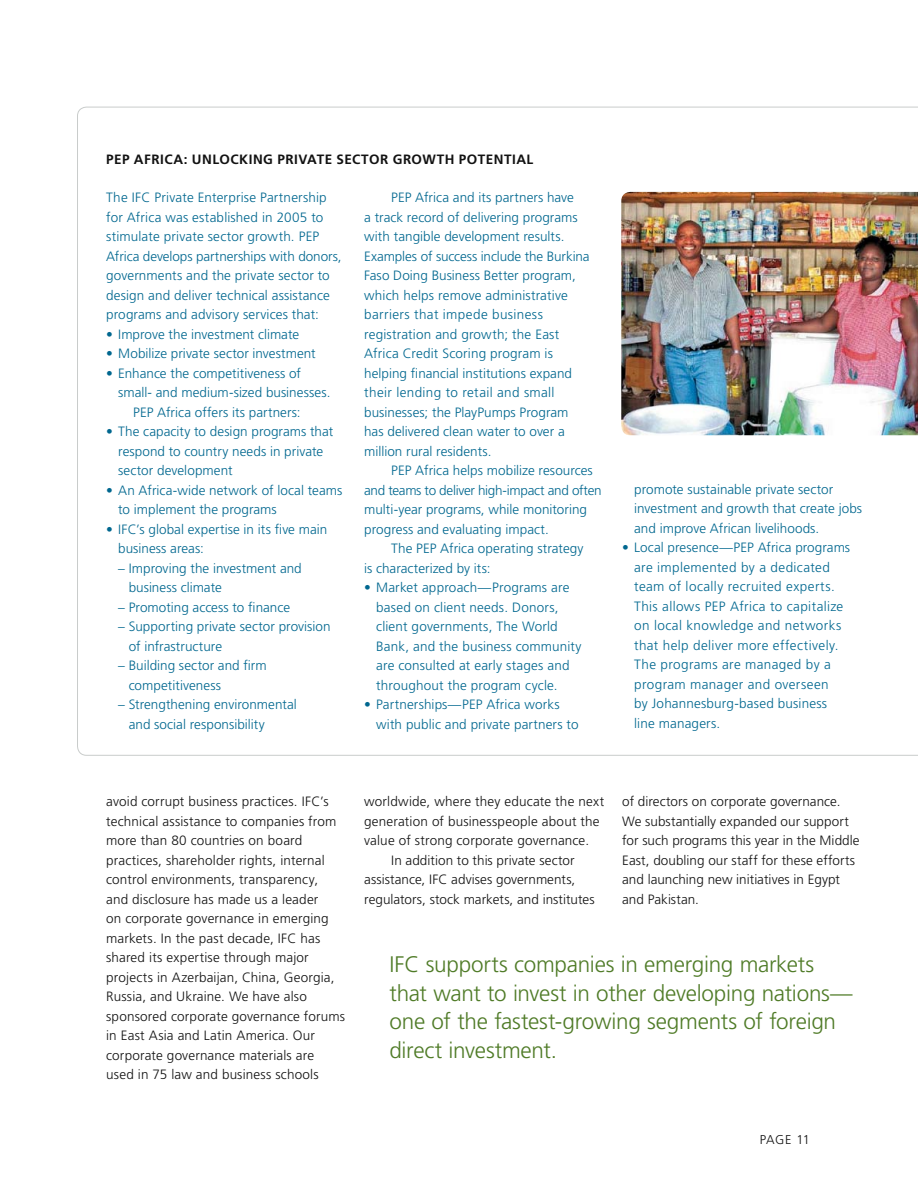
<style>
.page{position:relative;width:918px;height:1188px;background:#fff}
.page>*{position:absolute;margin:0;border:0;box-sizing:border-box;transform-origin:0 0}
.t1{font:300 22.5px/28.5px "Frutiger";letter-spacing:-.01em;color:#4f7b27}
.t2{font:300 13.5px/19.5px "Frutiger";letter-spacing:.005em;color:#00678f}
.t3{font:300 13.5px/19.5px "Frutiger";letter-spacing:.01em;color:#121212}
.t4{font:300 13.5px/19.5px "Frutiger";letter-spacing:.025em;color:#00678f}
.t5{font:700 13.5px "Frutiger";letter-spacing:.035em;color:#121212}
.t6{font:300 12.75px "Frutiger";color:#121212}
</style>
<div class="page">
<svg style="left:77px;top:107px;width:841px;height:649px"></svg>
<img style="left:621px;top:192px;width:297px;height:243px">
<p class="t5" style="left:106px;top:152px;width:429px">PEP AFRICA: UNLOCKI NG PRIVATE SECTOR GROWTH POTENTIAL</p>
<p class="t2" style="left:106px;top:188px;width:237px">The I FC Private Enterprise Partnership for Africa was established in 2005 to stimulate private sector growth. PEP Africa develops partnerships with donors, governments and the private sector to design and deliver technical assistance programs and advisory services that:</p>
<p class="t2" style="left:106px;top:325px;width:195px">• I mprove the investment climate</p>
<p class="t2" style="left:106px;top:344px;width:211px">• M obilize private sector investment</p>
<p class="t2" style="left:106px;top:364px;width:196px">• Enhance the competitiveness of</p>
<p class="t2" style="left:118px;top:383px;width:214px">small- and medium-sized businesses.</p>
<p class="t2" style="left:133px;top:403px;width:8px">PEP</p>
<p class="t2" style="left:157px;top:403px;width:145px">Africa offers its partners:</p>
<p class="t2" style="left:118px;top:422px;width:217px;text-indent:-12px">• The capacity to design programs that respond to country needs in private sector development</p>
<p class="t2" style="left:118px;top:481px;width:226px;text-indent:-12px">• An Africa-wide network of local teams to implement the programs</p>
<p class="t2" style="left:118px;top:520px;width:211px;text-indent:-12px">• I FC’s global expertise in its five main business areas:</p>
<p class="t2" style="left:129px;top:559px;width:175px;text-indent:-11px">– I mproving the investment and business climate</p>
<p class="t2" style="left:118px;top:598px;width:173px">– Promoting access to finance</p>
<p class="t2" style="left:129px;top:617px;width:203px;text-indent:-11px">– Supporting private sector provision of infrastructure</p>
<p class="t2" style="left:129px;top:656px;width:140px;text-indent:-11px">– Building sector and firm competitiveness</p>
<p class="t2" style="left:129px;top:695px;width:170px;text-indent:-11px">– Strengthening environmental and social responsibility</p>
<p class="t2" style="left:364px;top:188px;width:227px;text-indent:51px">Africa and its partners have<br>a track record of delivering programs with tangible development results.<br>Examples of success include the Burkina<br>Faso Doing Business Better program, which helps remove administrative barriers that impede business registration and growth; the East<br>Africa Credit Scoring program is helping financial institutions expand their lending to retail and small businesses; the PlayPumps Program has delivered clean water to over a million rural residents.<br>PEP</p>
<p class="t2" style="left:364px;top:188px;width:13px">PEP</p>
<p class="t2" style="left:364px;top:461px;width:239px;text-indent:51px">Africa helps mobilize resources and teams to deliver high-impact and often multi-year programs, while monitoring progress and evaluating impact.<br>T</p>
<p class="t2" style="left:364px;top:539px;width:221px;text-indent:76px">Africa operating strategy is characterized by its:</p>
<p class="t2" style="left:376px;top:578px;width:207px;text-indent:-12px">• Market approach—Programs are based on client needs. Donors, client governments, The World<br>Bank, and the business community are consulted at early stages and throughout the program cycle.</p>
<p class="t2" style="left:364px;top:695px;width:106px">• Partnerships—PEP</p>
<p class="t2" style="left:398px;top:539px;width:26px">he PEP</p>
<p class="t2" style="left:376px;top:695px;width:204px;text-indent:110px">Africa works with public and private partners to</p>
<p class="t2" style="left:634px;top:479px;width:230px">promote sustainable private sector investment and growth that create jobs and improve African livelihoods.</p>
<p class="t2" style="left:622px;top:538px;width:119px">• Local presence--—PEP</p>
<p class="t4" style="left:634px;top:538px;width:217px;text-indent:123px">Africa programs are implemented by a dedicated team of locally recruited experts.<br>This allows PEP</p>
<p class="t4" style="left:634px;top:596px;width:211px;text-indent:96px">Africa to capitalize on local knowledge and networks that help deliver more effectively.<br>The programs are managed by a program manager and overseen by Johannesburg-based business line managers.</p>
<p class="t3" style="left:622px;top:792px;width:239px">of directors on corporate governance.<br>We substantially expanded our support for such programs this year in the M iddle East, doubling our staff for these efforts and launching new initiatives in Egypt and Pakistan.</p>
<p class="t3" style="left:106px;top:792px;width:240px">avoid corrupt business practices. I FC’s technical assistance to companies from more than 80 countries on board practices, shareholder rights, internal control environments, transparency,<br>and disclosure has made us a leader<br>on corporate governance in emerging markets. I n the past decade, I FC has shared its expertise through major projects in Azerbaijan, China, Georgia, Russia, and U kraine. We have also sponsored corporate governance forums in East Asia and Latin America. Our corporate governance materials are used in 75 law and business schools</p>
<p class="t3" style="left:364px;top:792px;width:241px">worldwide, where they educate the next</p>
<p class="t3" style="left:364px;top:811px;width:237px">generation of businesspeople about the</p>
<p class="t3" style="left:364px;top:831px;width:226px">value of strong corporate governance.</p>
<p class="t3" style="left:391px;top:850px;width:185px">I n addition to this private sector</p>
<p class="t3" style="left:364px;top:870px;width:213px">assistance, I FC advises governments,</p>
<p class="t3" style="left:364px;top:889px;width:232px">regulators, stock markets, and institutes</p>
<h1 class="t1" style="left:389px;top:950px;width:465px">I FC supports companies in emerging markets that want to invest in other developing nations— one of the fastest-growing segments of foreign direct investment.</h1>
<p class="t6" style="left:760px;top:1132px;width:52px">PAGE 11</p>
</div>
